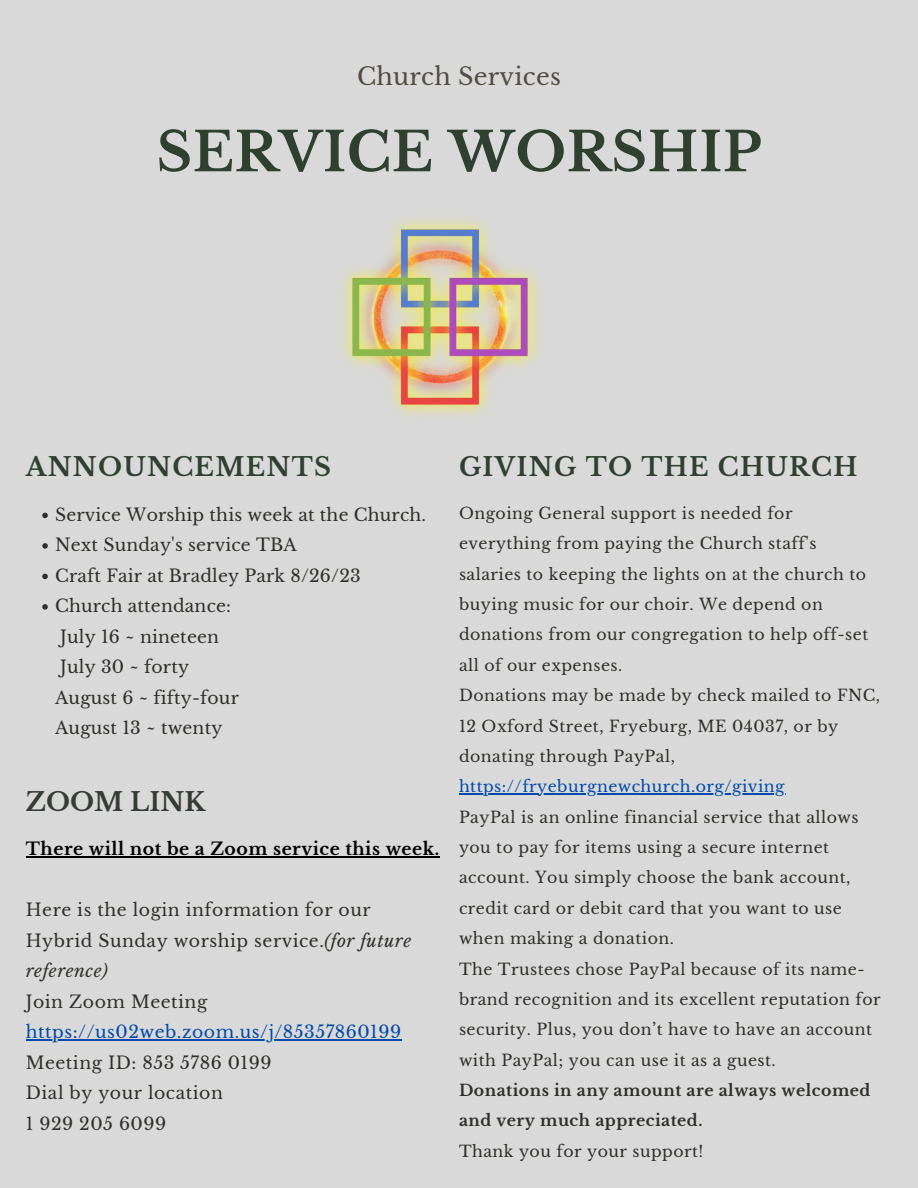
<style>
.page{position:relative;width:918px;height:1188px;background:#d9d9d9}
.page>*{position:absolute;margin:0;border:0;box-sizing:border-box;transform-origin:0 0}
.t1{font:700 54px "Libre Baskerville";letter-spacing:.01em;color:#2f4030}
.t2{font:700 25.5px "Libre Baskerville";letter-spacing:.05em;color:#2f4030}
.t3{font:700 25.5px "Libre Baskerville";color:#353b35}
.t4{font:24px "Libre Baskerville";letter-spacing:.01em;color:#514d44}
.t5{font:17.25px/30.5px "Libre Baskerville";letter-spacing:.01em;color:#2e2e2a}
.t6{font:17.25px/30.5px "Libre Baskerville";letter-spacing:.03em;color:#2e2e2a}
.t7{font:17.25px "Libre Baskerville";letter-spacing:.03em;color:#004aad}
.t8{font:700 17.25px "Libre Baskerville";letter-spacing:.03em;color:#000}
.t9{font:15.75px/30.3px "Libre Baskerville";letter-spacing:.03em;color:#2e2e2a}
.t10{font:700 15.75px/30.3px "Libre Baskerville";letter-spacing:.03em;color:#2e2e2a}
.t11{font:15.75px "Libre Baskerville";letter-spacing:.03em;color:#004aad}
.s1{font-style:italic}
</style>
<div class="page">
<img style="left:342px;top:219px;width:197px;height:197px">
<svg style="left:42px;top:513px;width:6px;height:5px"></svg>
<svg style="left:42px;top:543px;width:6px;height:6px"></svg>
<svg style="left:42px;top:574px;width:6px;height:5px"></svg>
<svg style="left:42px;top:604px;width:6px;height:6px"></svg>
<hr style="left:26px;top:856px;width:414px;height:2px;background:#000">
<hr style="left:26px;top:1039px;width:376px;height:2px;background:#004aad">
<hr style="left:459px;top:793px;width:326px;height:2px;background:#004aad">
<h3 class="t4" style="left:357px;top:62px;width:205px">Church Services</h3>
<h1 class="t1" style="left:156px;top:119px;width:607px">SERVICE WORSHIP</h1>
<h2 class="t2" style="left:26px;top:451px;width:307px">ANNOUNCEMENTS</h2>
<h2 class="t2" style="left:459px;top:451px;width:400px">GIVING TO THE CHURCH</h2>
<p class="t5" style="left:55px;top:500px;width:372px">Service Worship this week at the Church.<br>Next Sunday's service TBA<br>Craft Fair at Bradley Park 8/26/23<br>Church attendance:<br>July 16 ~ nineteen<br>July 30 ~ forty<br>August 6 ~ fifty-four<br>August 13 ~ twenty</p>
<h2 class="t3" style="left:26px;top:786px;width:181px">ZOOM LINK</h2>
<p class="t8" style="left:26px;top:838px;width:415px">There will not be a Zoom service this week.</p>
<p class="t6" style="left:26px;top:895px;width:387px">Here is the login information for our<br>Hybrid Sunday worship service.<span class="s1">(for future reference)</span></p>
<p class="t6" style="left:26px;top:986px;width:183px">Join Zoom Meeting</p>
<p class="t7" style="left:26px;top:1021px;width:377px">https://us02web.zoom.us/j/85357860199</p>
<p class="t6" style="left:26px;top:1047px;width:247px">Meeting ID: 853 5786 0199<br>Dial by your location<br>1 929 205 6099</p>
<p class="t9" style="left:459px;top:498px;width:423px">Ongoing General support is needed for everything from paying the Church staff's salaries to keeping the lights on at the church to buying music for our choir. We depend on donations from our congregation to help off-set all of our expenses.<br>Donations may be made by check mailed to FNC, 12 Oxford Street, Fryeburg, ME 04037, or by donating through PayPal,</p>
<p class="t11" style="left:459px;top:777px;width:327px">https://fryeburgnewchurch.org/giving</p>
<p class="t9" style="left:459px;top:802px;width:423px">PayPal is an online financial service that allows you to pay for items using a secure internet account. You simply choose the bank account, credit card or debit card that you want to use when making a donation.<br>The Trustees chose PayPal because of its name&shy;brand recognition and its excellent reputation for security. Plus, you don’t have to have an account with PayPal; you can use it as a guest.</p>
<p class="t10" style="left:459px;top:1075px;width:413px">Donations in any amount are always welcomed and very much appreciated.</p>
<p class="t9" style="left:459px;top:1136px;width:246px">Thank you for your support!</p>
</div>
